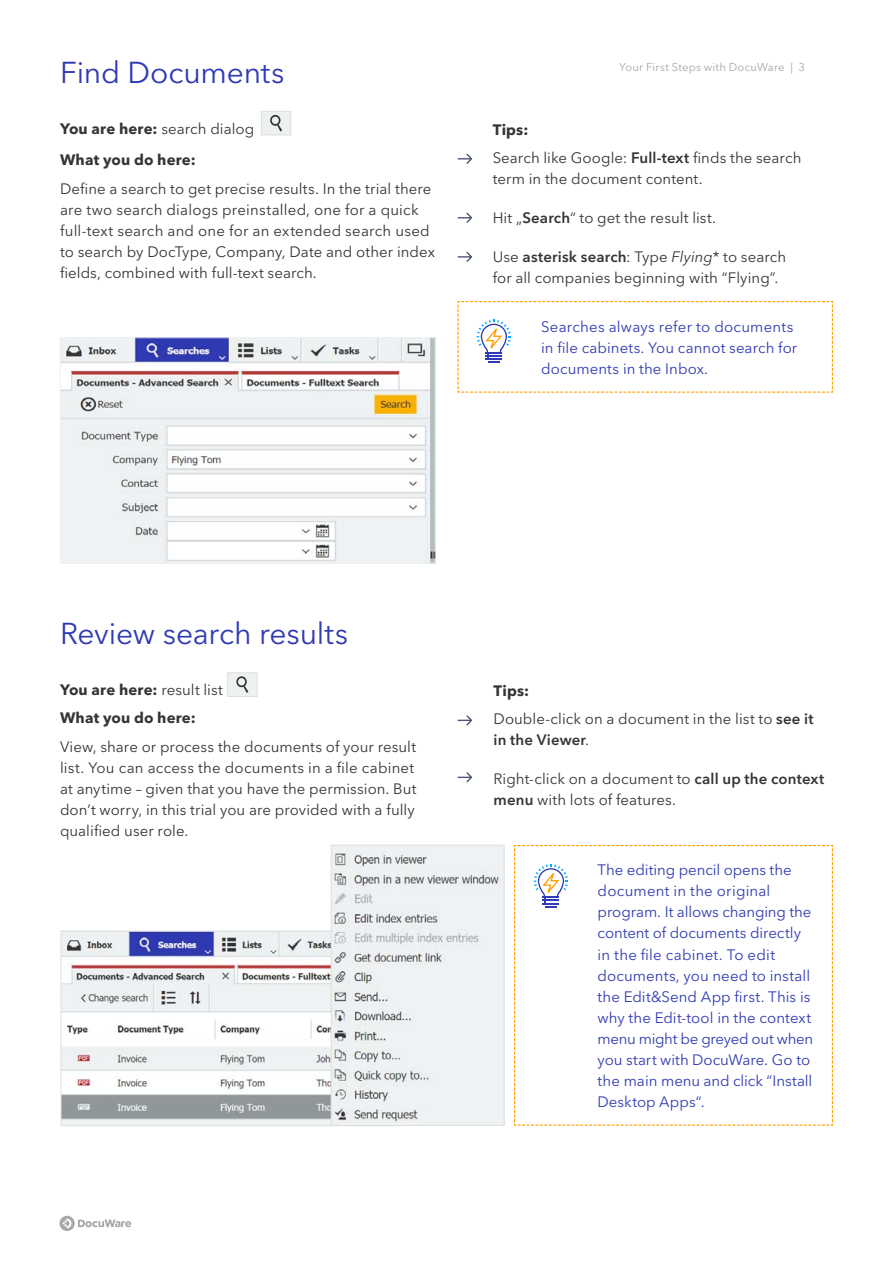
<style>
.page{position:relative;width:893px;height:1263px;background:#fff}
.page>*{position:absolute;margin:0;border:0;box-sizing:border-box;transform-origin:0 0}
.t1{font:30px "Avenir Next LT Pro";letter-spacing:-.01em;color:#303ab3}
.t2{font:15px/21px "Avenir Next LT Pro";letter-spacing:.005em;color:#353535}
.t3{font:15px/21px "Avenir Next LT Pro";letter-spacing:.005em;color:#303bb3}
.t4{font:700 15px/31.5px "Avenir Next LT Pro";letter-spacing:.01em;color:#353535}
.t5{font:600 15px "Avenir Next LT Pro";letter-spacing:.01em;color:#353535}
.t6{font:11.25px "Avenir Next LT Pro";letter-spacing:.015em;color:#a8a8a7}
.s1{font-weight:400}
.s2{font-weight:700}
.s3{font-weight:600}
.s4{font-style:italic}
</style>
<div class="page">
<svg style="left:59px;top:1216px;width:72px;height:15px"></svg>
<svg style="left:458px;top:154px;width:14px;height:10px"></svg>
<svg style="left:458px;top:213px;width:14px;height:10px"></svg>
<svg style="left:458px;top:252px;width:14px;height:10px"></svg>
<svg style="left:458px;top:715px;width:14px;height:10px"></svg>
<svg style="left:458px;top:772px;width:14px;height:10px"></svg>
<div style="left:261px;top:111px;width:30px;height:24px;background:#eef1f2;border:1px solid #dedede"></div>
<svg style="left:270px;top:115px;width:12px;height:16px"></svg>
<div style="left:227px;top:673px;width:30px;height:23px;background:#eef1f2;border:1px solid #dedede"></div>
<svg style="left:236px;top:676px;width:12px;height:17px"></svg>
<img style="left:63px;top:933px;width:268px;height:191px">
<div style="left:61px;top:931px;width:340px;height:195px;border:1px solid #dedede"></div>
<img style="left:333px;top:847px;width:169px;height:277px">
<div style="left:331px;top:845px;width:173px;height:281px;border:1px solid #dedede"></div>
<svg style="left:457px;top:301px;width:376px;height:92px"></svg>
<img style="left:62px;top:340px;width:371px;height:221px">
<div style="left:60px;top:338px;width:375px;height:225px;border:1px solid #eef1f2"></div>
<svg style="left:514px;top:845px;width:319px;height:281px"></svg>
<h1 class="t1" style="left:60px;top:54px;width:226px">Find Documents</h1>
<p class="t4" style="left:60px;top:112px;width:196px">You are here: <span class="s1">search dialog<br></span>What you do here:</p>
<p class="t2" style="left:60px;top:178px;width:376px">Define a search to get precise results. In the trial there are two search dialogs preinstalled, one for a quick full-text search and one for an extended search used to search by DocType, Company, Date and other index fields, combined with full-text search.</p>
<p class="t6" style="left:619px;top:61px;width:187px">Your First Steps with DocuWare | 3</p>
<p class="t2" style="left:493px;top:115px;width:310px;line-height:28.5px"><span class="s2">Tips:<br></span>Search like Google: <span class="s3">Full-text</span> finds the search</p>
<p class="t2" style="left:493px;top:168px;width:211px">term in the document content.</p>
<p class="t2" style="left:493px;top:207px;width:225px">Hit „<span class="s3">Search</span>“ to get the result list.</p>
<p class="t2" style="left:493px;top:246px;width:295px">Use <span class="s3">asterisk search</span>: Type <span class="s4">Flying</span>* to search for all companies beginning with “Flying”.</p>
<p class="t3" style="left:541px;top:316px;width:258px">Searches always refer to documents in file cabinets. You cannot search for documents in the Inbox.</p>
<h1 class="t1" style="left:60px;top:616px;width:290px">Review search results</h1>
<p class="t4" style="left:60px;top:675px;width:165px;line-height:28.5px">You are here: <span class="s1">result list<br></span>What you do here:</p>
<p class="t2" style="left:60px;top:736px;width:358px">View, share or process the documents of your result list. You can access the documents in a file cabinet at anytime – given that you have the permission. But don’t worry, in this trial you are provided with a fully qualified user role.</p>
<p class="t2" style="left:493px;top:676px;width:322px;line-height:28.5px"><span class="s2">Tips:<br></span>Double-click on a document in the list to <span class="s3">see it</span></p>
<p class="t5" style="left:493px;top:731px;width:97px">in the Viewer<span class="s1">.</span></p>
<p class="t2" style="left:493px;top:769px;width:332px">Right-click on a document to <span class="s3">call up the context menu</span> with lots of features.</p>
<p class="t3" style="left:598px;top:860px;width:217px">The editing pencil opens the document in the original program. It allows changing the content of documents directly in the file cabinet. To edit documents, you need to install the Edit&amp;Send App first. This is why the Edit-tool in the context menu might be greyed out when you start with DocuWare. Go to the main menu and click “Install<br>Desktop Apps“.</p>
</div>
